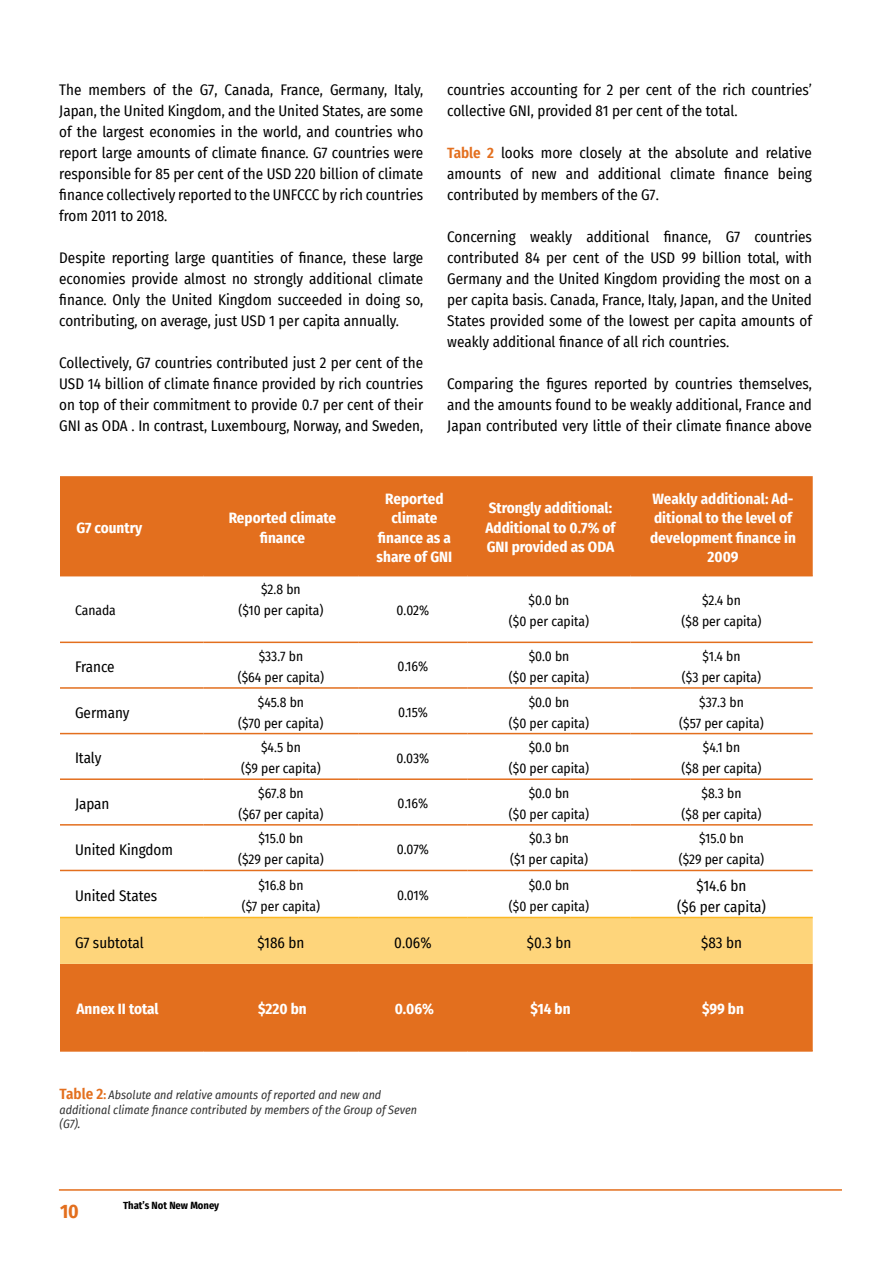
<style>
.page{position:relative;width:893px;height:1263px;background:#fff}
.page>*{position:absolute;margin:0;border:0;box-sizing:border-box;transform-origin:0 0}
.t1{font:700 19.5px "Fira Sans Condensed";color:#e36f1e}
.t2{font:15px/21px "Fira Sans Condensed";color:#000;text-align:justify}
.t3{font:700 15px/19.5px "Fira Sans Condensed";color:#fff;text-align:center}
.t4{font:13.5px/21px "Fira Sans Condensed";color:#000;text-align:center}
.t5{font:italic 12px/14.4px "Fira Sans Condensed";color:#333}
.t6{font:700 10.5px "Fira Sans Condensed";color:#000}
.s1{font-weight:600;color:#e36f1e}
.s2{font-weight:600;font-style:normal;font-size:15px;color:#e36f1e}
.s3{font-weight:700;font-style:normal;color:#e36f1e}
</style>
<div class="page">
<div style="left:60px;top:476px;width:753px;height:574px;background:#e36f1e"></div>
<svg style="left:60px;top:576px;width:753px;height:341px"></svg>
<div style="left:60px;top:918px;width:753px;height:46px;background:#fed57b"></div>
<hr style="left:60px;top:642px;width:144px;height:1px;background:#e36f1e">
<hr style="left:204px;top:642px;width:154px;height:1px;background:#e36f1e">
<hr style="left:358px;top:642px;width:110px;height:1px;background:#e36f1e">
<hr style="left:468px;top:642px;width:162px;height:1px;background:#e36f1e">
<hr style="left:630px;top:642px;width:183px;height:1px;background:#e36f1e">
<hr style="left:60px;top:687px;width:144px;height:2px;background:#e36f1e">
<hr style="left:204px;top:687px;width:154px;height:2px;background:#e36f1e">
<hr style="left:358px;top:687px;width:110px;height:2px;background:#e36f1e">
<hr style="left:468px;top:687px;width:162px;height:2px;background:#e36f1e">
<hr style="left:630px;top:687px;width:183px;height:2px;background:#e36f1e">
<hr style="left:60px;top:733px;width:144px;height:1px;background:#e36f1e">
<hr style="left:204px;top:733px;width:154px;height:1px;background:#e36f1e">
<hr style="left:358px;top:733px;width:110px;height:1px;background:#e36f1e">
<hr style="left:468px;top:733px;width:162px;height:1px;background:#e36f1e">
<hr style="left:630px;top:733px;width:183px;height:1px;background:#e36f1e">
<hr style="left:60px;top:778px;width:144px;height:2px;background:#e36f1e">
<hr style="left:204px;top:778px;width:154px;height:2px;background:#e36f1e">
<hr style="left:358px;top:778px;width:110px;height:2px;background:#e36f1e">
<hr style="left:468px;top:778px;width:162px;height:2px;background:#e36f1e">
<hr style="left:630px;top:778px;width:183px;height:2px;background:#e36f1e">
<hr style="left:60px;top:824px;width:144px;height:1px;background:#e36f1e">
<hr style="left:204px;top:824px;width:154px;height:1px;background:#e36f1e">
<hr style="left:358px;top:824px;width:110px;height:1px;background:#e36f1e">
<hr style="left:468px;top:824px;width:162px;height:1px;background:#e36f1e">
<hr style="left:630px;top:824px;width:183px;height:1px;background:#e36f1e">
<hr style="left:60px;top:870px;width:144px;height:1px;background:#e36f1e">
<hr style="left:204px;top:870px;width:154px;height:1px;background:#e36f1e">
<hr style="left:358px;top:870px;width:110px;height:1px;background:#e36f1e">
<hr style="left:468px;top:870px;width:162px;height:1px;background:#e36f1e">
<hr style="left:630px;top:870px;width:183px;height:1px;background:#e36f1e">
<hr style="left:204px;top:917px;width:154px;height:1px;background:#fdb924">
<hr style="left:358px;top:917px;width:110px;height:1px;background:#fdb924">
<hr style="left:468px;top:917px;width:162px;height:1px;background:#fdb924">
<hr style="left:630px;top:917px;width:183px;height:1px;background:#fdb924">
<hr style="left:60px;top:575px;width:144px;height:1px;background:#e36f1e">
<hr style="left:204px;top:575px;width:154px;height:1px;background:#e36f1e">
<hr style="left:358px;top:575px;width:110px;height:1px;background:#e36f1e">
<hr style="left:468px;top:575px;width:162px;height:1px;background:#e36f1e">
<hr style="left:630px;top:575px;width:183px;height:1px;background:#e36f1e">
<hr style="left:60px;top:917px;width:144px;height:1px;background:#fdb924">
<hr style="left:60px;top:1050px;width:144px;height:2px;background:#e36f1e">
<hr style="left:204px;top:1050px;width:154px;height:2px;background:#e36f1e">
<hr style="left:358px;top:1050px;width:110px;height:2px;background:#e36f1e">
<hr style="left:468px;top:1050px;width:162px;height:2px;background:#e36f1e">
<hr style="left:630px;top:1050px;width:183px;height:2px;background:#e36f1e">
<hr style="left:59px;top:1189px;width:783px;height:2px;background:#e36f1e">
<p class="t2" style="left:59px;top:79px;width:365px">The members of the G7, Canada, France, Germany, Italy, Japan, the United Kingdom, and the United States, are some of the largest economies in the world, and countries who report large amounts of climate finance. G7 countries were responsible for 85 per cent of the USD 220 billion of climate finance collectively reported to the UNFCCC by rich countries from 2011 to 2018.</p>
<p class="t2" style="left:59px;top:247px;width:365px">Despite reporting large quantities of finance, these large economies provide almost no strongly additional climate finance. Only the United Kingdom succeeded in doing so, contributing, on average, just USD 1 per capita annually.</p>
<p class="t2" style="left:59px;top:352px;width:366px">Collectively, G7 countries contributed just 2 per cent of the USD 14 billion of climate finance provided by rich countries on top of their commitment to provide 0.7 per cent of their GNI as ODA . In contrast, Luxembourg, Norway, and Sweden,</p>
<p class="t2" style="left:447px;top:79px;width:366px">countries accounting for 2 per cent of the rich countries’ collective GNI, provided 81 per cent of the total.</p>
<p class="t2" style="left:447px;top:142px;width:366px"><span class="s1">Table 2</span> looks more closely at the absolute and relative amounts of new and additional climate finance being contributed by members of the G7.</p>
<p class="t2" style="left:447px;top:226px;width:366px">Concerning weakly additional finance, G7 countries contributed 84 per cent of the USD 99 billion total, with Germany and the United Kingdom providing the most on a per capita basis. Canada, France, Italy, Japan, and the United States provided some of the lowest per capita amounts of weakly additional finance of all rich countries.</p>
<p class="t2" style="left:447px;top:373px;width:366px">Comparing the figures reported by countries themselves, and the amounts found to be weakly additional, France and Japan contributed very little of their climate finance above</p>
<p class="t3" style="left:76px;top:517px;width:67px">G7 country</p>
<p class="t3" style="left:229px;top:507px;width:109px">Reported climate finance</p>
<p class="t3" style="left:377px;top:488px;width:77px">Reported climate finance as a share of GNI</p>
<p class="t3" style="left:485px;top:497px;width:132px;text-align:left">Strongly additional:<br>Additional to 0.7% of<br>GNI provided as ODA</p>
<p class="t3" style="left:650px;top:488px;width:147px">Weakly additional: Ad&shy;ditional to the level of development finance in<br>2009</p>
<p class="t4" style="left:75px;top:600px;width:42px">Canada</p>
<p class="t4" style="left:238px;top:579px;width:87px">$2.8 bn<br>($10 per capita)</p>
<p class="t4" style="left:397px;top:600px;width:34px">0.02%</p>
<p class="t4" style="left:509px;top:589px;width:82px">$0.0 bn<br>($0 per capita)</p>
<p class="t4" style="left:682px;top:589px;width:81px">$2.4 bn<br>($8 per capita)</p>
<p class="t2" style="left:75px;top:656px;width:41px">France</p>
<p class="t4" style="left:238px;top:645px;width:88px">$33.7 bn<br>($64 per capita)</p>
<p class="t4" style="left:398px;top:656px;width:32px">0.16%</p>
<p class="t4" style="left:509px;top:645px;width:82px">$0.0 bn<br>($0 per capita)</p>
<p class="t4" style="left:682px;top:645px;width:81px">$1.4 bn<br>($3 per capita)</p>
<p class="t2" style="left:75px;top:702px;width:56px">Germany</p>
<p class="t4" style="left:238px;top:691px;width:87px">$45.8 bn<br>($70 per capita)</p>
<p class="t4" style="left:398px;top:701px;width:31px">0.15%</p>
<p class="t4" style="left:509px;top:691px;width:82px">$0.0 bn<br>($0 per capita)</p>
<p class="t4" style="left:679px;top:691px;width:86px">$37.3 bn<br>($57 per capita)</p>
<p class="t2" style="left:75px;top:747px;width:28px">Italy</p>
<p class="t4" style="left:241px;top:737px;width:81px">$4.5 bn<br>($9 per capita)</p>
<p class="t4" style="left:397px;top:747px;width:34px">0.03%</p>
<p class="t4" style="left:509px;top:737px;width:82px">$0.0 bn<br>($0 per capita)</p>
<p class="t4" style="left:682px;top:737px;width:81px">$4.1 bn<br>($8 per capita)</p>
<p class="t2" style="left:75px;top:793px;width:36px">Japan</p>
<p class="t4" style="left:238px;top:782px;width:87px">$67.8 bn<br>($67 per capita)</p>
<p class="t4" style="left:398px;top:793px;width:32px">0.16%</p>
<p class="t4" style="left:509px;top:782px;width:82px">$0.0 bn<br>($0 per capita)</p>
<p class="t4" style="left:682px;top:782px;width:81px">$8.3 bn<br>($8 per capita)</p>
<p class="t2" style="left:75px;top:838px;width:100px">United Kingdom</p>
<p class="t4" style="left:238px;top:828px;width:87px">$15.0 bn<br>($29 per capita)</p>
<p class="t4" style="left:397px;top:838px;width:34px">0.07%</p>
<p class="t4" style="left:510px;top:828px;width:80px">$0.3 bn<br>($1 per capita)</p>
<p class="t4" style="left:679px;top:828px;width:87px">$15.0 bn<br>($29 per capita)</p>
<p class="t2" style="left:75px;top:885px;width:84px">United States</p>
<p class="t4" style="left:242px;top:874px;width:80px">$16.8 bn<br>($7 per capita)</p>
<p class="t4" style="left:397px;top:885px;width:33px">0.01%</p>
<p class="t4" style="left:509px;top:874px;width:82px">$0.0 bn<br>($0 per capita)</p>
<p class="t2" style="left:677px;top:874px;width:90px;text-align:center">$14.6 bn<br>($6 per capita)</p>
<p class="t2" style="left:75px;top:931px;width:70px">G7 subtotal</p>
<p class="t2" style="left:257px;top:931px;width:48px">$186 bn</p>
<p class="t2" style="left:394px;top:931px;width:39px">0.06%</p>
<p class="t2" style="left:527px;top:931px;width:46px">$0.3 bn</p>
<p class="t2" style="left:701px;top:931px;width:42px">$83 bn</p>
<p class="t3" style="left:76px;top:998px;width:84px">Annex II total</p>
<p class="t3" style="left:258px;top:998px;width:50px">$220 bn</p>
<p class="t3" style="left:395px;top:998px;width:41px">0.06%</p>
<p class="t3" style="left:530px;top:998px;width:42px">$14 bn</p>
<p class="t3" style="left:702px;top:998px;width:43px">$99 bn</p>
<p class="t5" style="left:60px;top:1087px;width:359px"><span class="s2">Table 2</span><span class="s3">:</span> Absolute and relative amounts of reported and new and additional climate finance contributed by members of the Group of Seven (G7).</p>
<h1 class="t1" style="left:60px;top:1194px;width:20px">10</h1>
<p class="t6" style="left:123px;top:1197px;width:98px">That’s Not New Money</p>
</div>
